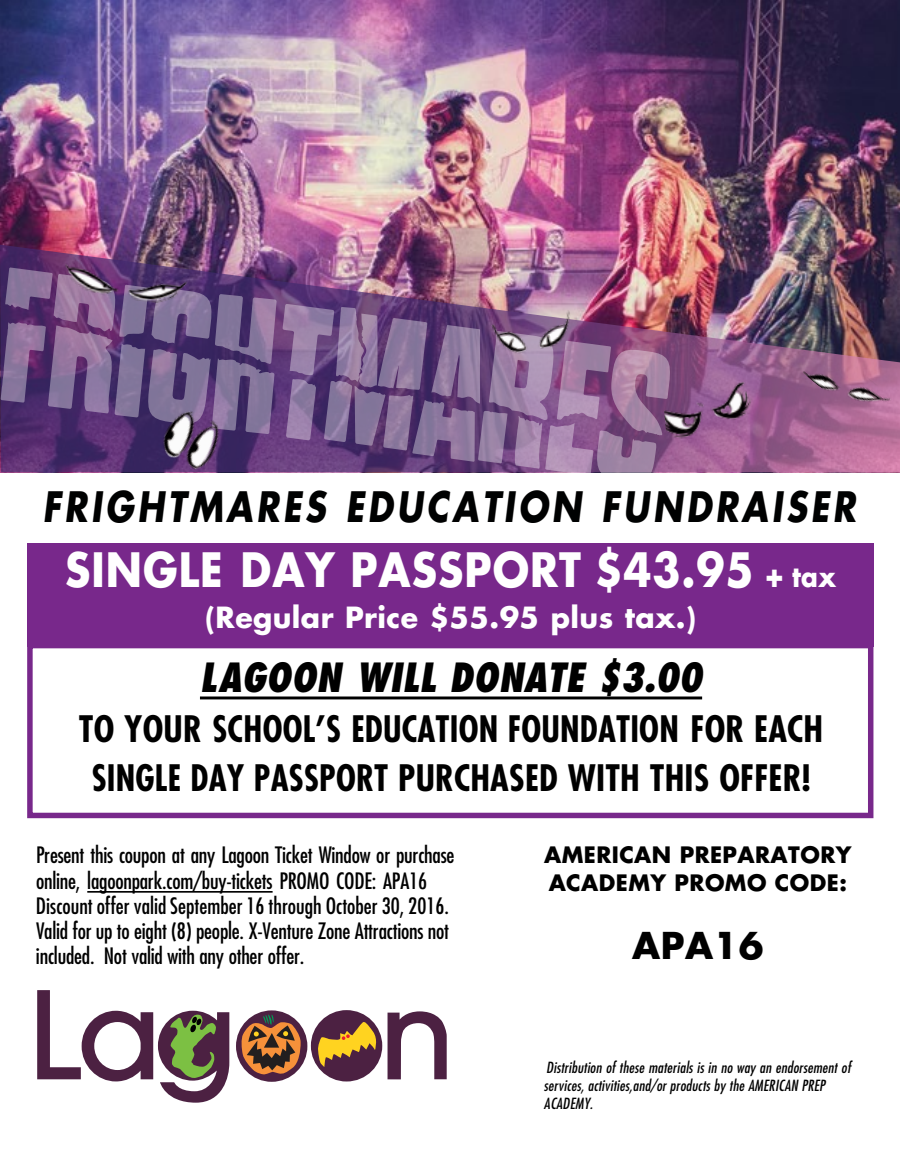
<style>
.page{position:relative;width:900px;height:1152px;background:#fff}
.page>*{position:absolute;margin:0;border:0;box-sizing:border-box;transform-origin:0 0}
.t1{font:700 46px "Futura LT";letter-spacing:.025em;color:#fff;scale:.89 1}
.t2{font:700 40.8px "Futura LT";color:#000101;scale:.83 1}
.t3{font:italic 800 condensed 39.2px "Futura";letter-spacing:.005em;color:#000}
.t4{font:700 36px "Futura LT";letter-spacing:.01em;color:#000}
.t5{font:700 condensed 35.4px/49px "Futura";letter-spacing:.005em;color:#000;text-align:center}
.t6{font:700 28.4px "Futura LT";letter-spacing:.015em;color:#fff}
.t7{font:condensed 22px/25.2px "Futura";letter-spacing:-.01em;color:#000}
.t8{font:700 22px/28px "Futura LT";letter-spacing:.02em;color:#000}
.t9{font:italic condensed 15px/18px "Futura";letter-spacing:.015em;color:#000}
.s1{font-size:33.8px}
.s2{font-size:27.6px}
.s3{font-weight:500}
</style>
<div class="page">
<svg style="left:37px;top:990px;width:192px;height:113px"></svg>
<div style="left:236px;top:1010px;width:71px;height:72px;background:#4c2142;border-radius:50%"></div>
<svg style="left:241px;top:1014px;width:60px;height:61px"></svg>
<div style="left:311px;top:1010px;width:71px;height:72px;background:#4c2142;border-radius:50%"></div>
<svg style="left:318px;top:1021px;width:61px;height:46px"></svg>
<svg style="left:388px;top:1011px;width:59px;height:68px"></svg>
<div style="left:27px;top:643px;width:846px;height:175px;border:5px solid #78288b"></div>
<hr style="left:200px;top:697px;width:502px;height:2px;background:#000">
<div style="left:27px;top:543px;width:846px;height:103px;background:#78288b"></div>
<img style="left:0;top:0;width:900px;height:245px">
<img style="left:0;top:245px;width:900px;height:227px">
<img style="left:1px;top:267px;width:671px;height:206px">
<img style="left:139px;top:391px;width:150px;height:82px">
<img style="left:662px;top:378px;width:123px;height:71px">
<img style="left:488px;top:306px;width:96px;height:59px">
<img style="left:59px;top:256px;width:134px;height:50px">
<img style="left:803px;top:342px;width:95px;height:89px">
<hr style="left:87px;top:891px;width:186px;height:2px;background:#000">
<h2 class="t2" style="left:42px;top:479px;width:989px">FRIGHTMARES EDUCATION FUNDRAISER</h2>
<h1 class="t1" style="left:65px;top:539px;width:868px">SINGLE DAY PASSPORT $43.95 <span class="s1">+</span> <span class="s2">tax</span></h1>
<p class="t6" style="left:205px;top:598px;width:492px">(Regular Price $55.95 plus tax.)</p>
<h3 class="t3" style="left:200px;top:652px;width:504px">LAGOON WILL DONATE $3.00</h3>
<h3 class="t5" style="left:79px;top:704px;width:746px">TO YOUR SCHOOL’S EDUCATION FOUNDATION FOR EACH<br>SINGLE DAY PASSPORT PURCHASED WITH THIS OFFER!</h3>
<p class="t7" style="left:36px;top:842px;width:420px">Present this coupon at any Lagoon Ticket Window or purchase online, lagoonpark.com/buy-tickets PROMO CODE: <span class="s3">APA16<br></span>Discount offer valid September 16 through October 30, 2016.<br>Valid for up to eight (8) people. X-Venture Zone Attractions not included. Not valid with any other offer.</p>
<p class="t8" style="left:544px;top:840px;width:309px">AMERICAN PREPARATORY<br>ACADEMY PROMO CODE:</p>
<h3 class="t4" style="left:632px;top:922px;width:133px">APA16</h3>
<p class="t9" style="left:544px;top:1058px;width:309px">Distribution of these materials is in no way an endorsement of services, activities,and/or products by the AMERICAN PREP<br>ACADEMY.</p>
</div>
